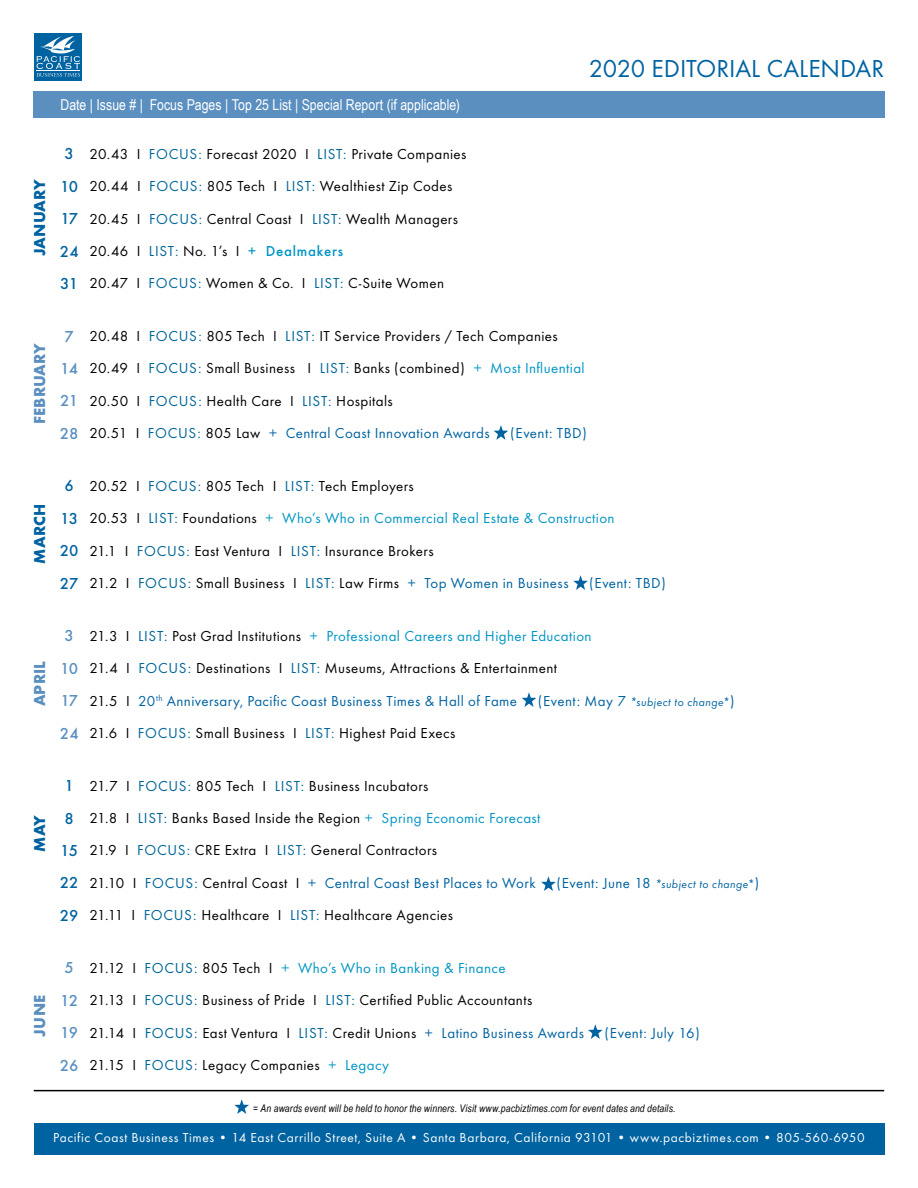
<style>
.page{position:relative;width:918px;height:1188px;background:#fff}
.page>*{position:absolute;margin:0;border:0;box-sizing:border-box;transform-origin:0 0}
.t1{font:25.5px "Futura T";color:#0063a1}
.t2{font:700 16.5px "Futura T";letter-spacing:.01em;color:#5a8fc0}
.t3{font:700 16.5px "Futura T";letter-spacing:.005em;color:#0063a1}
.t4{font:15px/32.4px "Futura T";letter-spacing:.025em;color:#000}
.t5{font:15px "Futura T";letter-spacing:.025em;color:#0063a1}
.t6{font:15px "Arial Narrow";letter-spacing:.005em;color:#fff}
.t7{font:13.5px "Futura T";letter-spacing:.04em;color:#fff}
.t8{font:italic 12px "Futura T";letter-spacing:.035em;color:#0063a1}
.t9{font:italic 10.5px "Arial Narrow";letter-spacing:.015em;color:#000}
.s1{font-weight:500;font-size:16.5px;color:#0063a1}
.s2{color:#069}
.s3{font-weight:500;color:#0095c4}
.s4{font-weight:500;font-size:16.5px;color:#5a8fc0}
.s5{color:#0095c4}
.s6{color:#0063a1}
.s7{font-style:normal;font-size:15px}
.s8{font-weight:500;font-size:16.5px}
.s9{color:#000}
</style>
<div class="page">
<div style="left:34px;top:92px;width:851px;height:26px;background:#5a8fc0"></div>
<svg style="left:573px;top:575px;width:15px;height:15px"></svg>
<svg style="left:494px;top:425px;width:14px;height:15px"></svg>
<svg style="left:522px;top:692px;width:14px;height:15px"></svg>
<svg style="left:541px;top:876px;width:15px;height:15px"></svg>
<svg style="left:588px;top:1024px;width:15px;height:15px"></svg>
<hr style="left:34px;top:1090px;width:850px;height:1px;background:#000">
<div style="left:34px;top:1123px;width:851px;height:31px;background:#0063a1"></div>
<svg style="left:234px;top:1099px;width:15px;height:15px"></svg>
<div style="left:34px;top:33px;width:48px;height:47px;background:#0063a1"></div>
<svg style="left:36px;top:36px;width:44px;height:41px"></svg>
<p class="t3" style="left:30px;top:256px;width:79px;rotate:-90deg">JANUARY</p>
<p class="t6" style="left:60px;top:94px;width:401px">Date | Issue # | Focus Pages | Top 25 List | Special Report (if applicable)</p>
<p class="t4" style="left:60px;top:137px;width:408px;text-indent:5px"><span class="s1">3</span> 20.43 I <span class="s2">FOCUS:</span> Forecast 2020 I <span class="s2">LIST:</span> Private Companies <span class="s1">10</span> 20.44 I <span class="s2">FOCUS:</span> 805 Tech I <span class="s2">LIST:</span> Wealthiest Zip Codes <span class="s1">17</span> 20.45 I <span class="s2">FOCUS:</span> Central Coast I <span class="s2">LIST:</span> Wealth Managers <span class="s1">24</span> 20.46 I <span class="s2">LIST:</span> No. 1’s I <span class="s3">+ Dealmakers<br></span><span class="s1">31</span> 20.47 I <span class="s2">FOCUS:</span> Women &amp; Co. I <span class="s2">LIST:</span> C-Suite Women</p>
<h1 class="t1" style="left:589px;top:54px;width:297px">2020 EDITORIAL CALENDAR</h1>
<p class="t2" style="left:30px;top:424px;width:83px;rotate:-90deg">FEBRUARY</p>
<p class="t4" style="left:60px;top:320px;width:526px;text-indent:5px"><span class="s4">7</span> 20.48 I <span class="s2">FOCUS:</span> 805 Tech I <span class="s2">LIST:</span> IT Service Providers / Tech Companies<br><span class="s4">14</span> 20.49 I <span class="s2">FOCUS:</span> Small Business I <span class="s2">LIST:</span> Banks (combined) <span class="s5">+ Most Influential </span><span class="s4">21</span> 20.50 I <span class="s2">FOCUS:</span> Health Care I <span class="s2">LIST:</span> Hospitals<br><span class="s4">28</span> 20.51 I <span class="s2">FOCUS:</span> 805 Law <span class="s6">+ Central Coast Innovation Awards</span></p>
<p class="t5" style="left:510px;top:424px;width:78px">(Event: TBD)</p>
<p class="t3" style="left:30px;top:564px;width:61px;rotate:-90deg">MARCH</p>
<p class="t4" style="left:60px;top:470px;width:556px;text-indent:5px"><span class="s1">6</span> 20.52 I <span class="s2">FOCUS:</span> 805 Tech I <span class="s2">LIST:</span> Tech Employers<br><span class="s1">13</span> 20.53 I <span class="s2">LIST:</span> Foundations <span class="s5">+ Who’s Who in Commercial Real Estate &amp; Construction </span><span class="s1">20</span> 21.1 I <span class="s2">FOCUS:</span> East Ventura I <span class="s2">LIST:</span> Insurance Brokers<br><span class="s1">27</span> 21.2 I <span class="s2">FOCUS:</span> Small Business I <span class="s2">LIST:</span> Law Firms <span class="s6">+ Top Women in Business</span></p>
<p class="t5" style="left:589px;top:574px;width:78px">(Event: TBD)</p>
<p class="t2" style="left:30px;top:706px;width:47px;rotate:-90deg">APRIL</p>
<p class="t4" style="left:60px;top:619px;width:533px"><span class="s4">3</span> 21.3 I <span class="s2">LIST:</span> Post Grad Institutions <span class="s5">+ Professional Careers and Higher Education<br></span><span class="s4">10</span> 21.4 I <span class="s2">FOCUS:</span> Destinations I <span class="s2">LIST:</span> Museums, Attractions &amp; Entertainment<br><span class="s4">17</span> 21.5 I <span class="s6">20</span><sup>th</sup> <span class="s6">Anniversary, Pacific Coast Business Times &amp; Hall of Fame</span></p>
<p class="t8" style="left:538px;top:695px;width:198px"><span class="s7">(Event: May 7</span> *subject to change*<span class="s7">)</span></p>
<p class="t4" style="left:60px;top:717px;width:397px"><span class="s4">24</span> 21.6 I <span class="s2">FOCUS:</span> Small Business I <span class="s2">LIST:</span> Highest Paid Execs</p>
<p class="t3" style="left:30px;top:852px;width:39px;rotate:-90deg">MAY</p>
<p class="t4" style="left:65px;top:769px;width:365px"><span class="s1">1</span> 21.7 I <span class="s2">FOCUS:</span> 805 Tech I <span class="s2">LIST:</span> Business Incubators</p>
<p class="t4" style="left:65px;top:802px;width:478px"><span class="s1">8</span> 21.8 I <span class="s2">LIST:</span> Banks Based Inside the Region <span class="s5">+ Spring Economic Forecast</span></p>
<p class="t4" style="left:60px;top:834px;width:378px"><span class="s1">15</span> 21.9 I <span class="s2">FOCUS:</span> CRE Extra I <span class="s2">LIST:</span> General Contractors</p>
<p class="t5" style="left:60px;top:874px;width:478px"><span class="s8">22</span> <span class="s9">21.10 I</span> <span class="s2">FOCUS:</span> <span class="s9">Central Coast I</span> + Central Coast Best Places to Work</p>
<p class="t8" style="left:556px;top:877px;width:204px"><span class="s7">(Event: June 18</span> *subject to change*<span class="s7">)</span></p>
<p class="t4" style="left:60px;top:899px;width:395px"><span class="s1">29</span> 21.11 I <span class="s2">FOCUS:</span> Healthcare I <span class="s2">LIST:</span> Healthcare Agencies</p>
<p class="t2" style="left:30px;top:1037px;width:43px;rotate:-90deg">JUNE</p>
<p class="t4" style="left:60px;top:952px;width:525px"><span class="s4">5</span> 21.12 I <span class="s2">FOCUS:</span> 805 Tech I <span class="s5">+ Who’s Who in Banking &amp; Finance<br></span><span class="s4">12</span> 21.13 I <span class="s2">FOCUS:</span> Business of Pride I <span class="s2">LIST:</span> Certified Public Accountants<br><span class="s4">19</span> 21.14 I <span class="s2">FOCUS:</span> East Ventura I <span class="s2">LIST:</span> Credit Unions <span class="s6">+ Latino Business Awards</span></p>
<p class="t4" style="left:60px;top:1049px;width:331px"><span class="s4">26</span> 21.15 I <span class="s2">FOCUS:</span> Legacy Companies <span class="s5">+ Legacy</span></p>
<p class="t5" style="left:605px;top:1024px;width:97px">(Event: July 16)</p>
<p class="t9" style="left:253px;top:1101px;width:424px">= An awards event will be held to honor the winners. Visit www.pacbiztimes.com for event dates and details.</p>
<p class="t7" style="left:53px;top:1130px;width:813px">Pacific Coast Business Times • 14 East Carrillo Street, Suite A • Santa Barbara, California 93101 • www.pacbiztimes.com • 805-560-6950</p>
</div>
